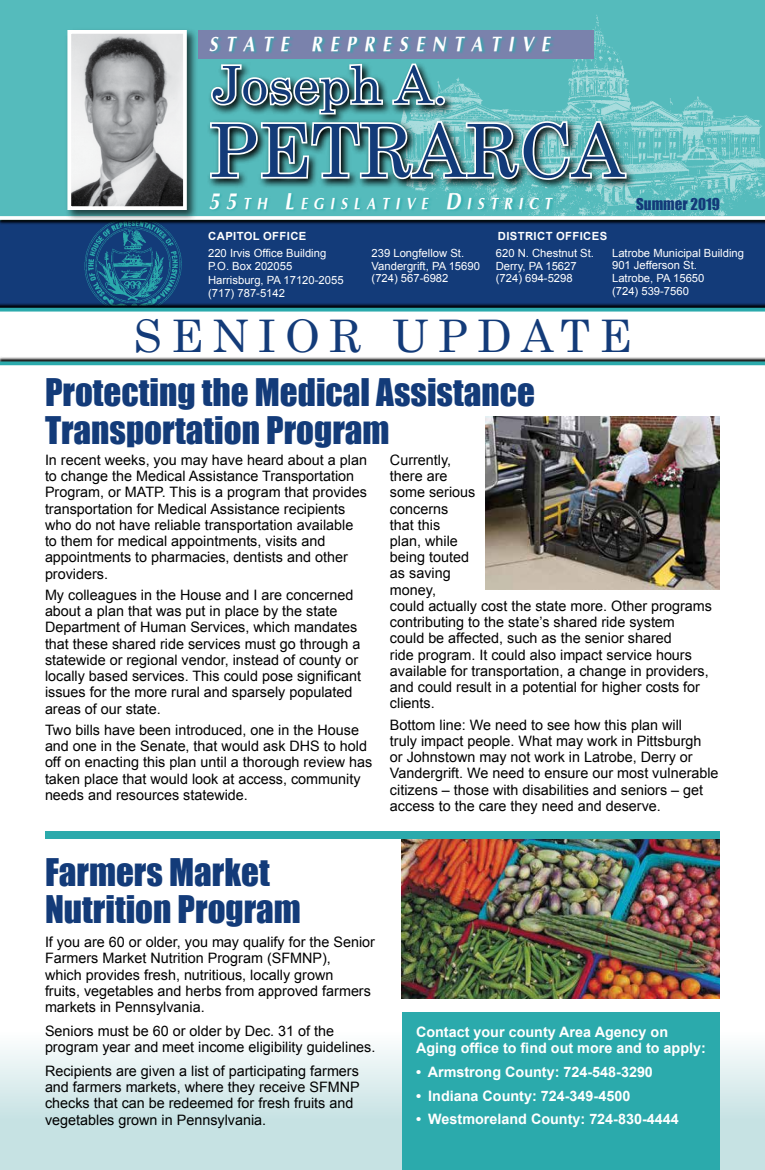
<style>
.page{position:relative;width:765px;height:1170px;background:#fff}
.page>*{position:absolute;margin:0;border:0;box-sizing:border-box;transform-origin:0 0}
.t1{font:73.38px "Century";color:#133b79}
.t2{font:51.38px "Century";color:#133b79;scale:1.04 1}
.t3{font:45px "Century";letter-spacing:.2em;color:#133b79}
.t4{font:35px/37.5px "Impact";color:#133b79}
.t5{font:italic 700 20.75px "Optimum";letter-spacing:.445em;color:#fff;scale:.85 1}
.t6{font:italic 700 16.12px "Optimum";letter-spacing:.445em;color:#fff;scale:.85 1}
.t7{font:15px "Impact";color:#133b79}
.t8{font:14.38px/16.2px "Arial";color:#000}
.t9{font:700 14.38px/16.2px "Arial";color:#fff}
.t10{font:11.25px/12.5px "Arial";color:#fff}
.t11{font:700 11.25px "Arial";letter-spacing:.035em;color:#fff}
.s1{font-size:23px}
</style>
<div class="page">
<div style="left:0;top:1021px;width:765px;height:149px;background:linear-gradient(to bottom,#fdfefe,#b8dbdc)"></div>
<img style="left:402px;top:839px;width:318px;height:160px">
<div style="left:402px;top:1012px;width:318px;height:158px;background:#2baaac"></div>
<div style="left:45px;top:831px;width:675px;height:8px;background:#2baaac"></div>
<div style="left:0;top:217px;width:765px;height:91px;background:#133b79"></div>
<div style="left:0;top:0;width:765px;height:221px;background:#55bbbc"></div>
<img style="left:383px;top:15px;width:382px;height:201px">
<div style="left:210px;top:192px;width:347px;height:20px;background:#2baaac;opacity:.75"></div>
<svg style="left:209px;top:119px;width:428px;height:71px"></svg>
<svg style="left:209px;top:61px;width:419px;height:121px"></svg>
<img style="left:84px;top:225px;width:98px;height:78px">
<div style="left:198px;top:30px;width:396px;height:28px;background:#7a82ac"></div>
<div style="left:210px;top:36px;width:345px;height:18px;background:#2baaac;opacity:.75"></div>
<svg style="left:1px;top:220px;width:764px;height:5px"></svg>
<svg style="left:1px;top:216px;width:764px;height:4px;background:#f1f4f5"></svg>
<div style="left:65px;top:27px;width:133px;height:194px;background:#000;opacity:.65"></div>
<img style="left:72px;top:35px;width:110px;height:170px">
<div style="left:67px;top:30px;width:120px;height:180px;border:4px solid #fff"></div>
<svg style="left:1px;top:303px;width:764px;height:5px"></svg>
<svg style="left:1px;top:308px;width:764px;height:4px;background:#42b3b5"></svg>
<svg style="left:1px;top:357px;width:764px;height:5px;background:#6f7c7c"></svg>
<hr style="left:0;top:362px;width:765px;height:3px;background:#2baaac">
<hr style="left:0;top:0;width:1px;height:377px;background:#fff">
<img style="left:486px;top:416px;width:234px;height:174px">
<h3 class="t5" style="left:209px;top:31px;width:402px">STATE REPRESENTATIVE</h3>
<h2 class="t2" style="left:212px;top:41px;width:228px">Joseph A.</h2>
<h1 class="t1" style="left:209px;top:89px;width:417px">PETRARCA</h1>
<p class="t6" style="left:209px;top:194px;width:405px"><span class="s1">55</span>TH <span class="s1">L</span>EGISLATIVE <span class="s1">D</span>ISTRICT</p>
<p class="t7" style="left:636px;top:192px;width:85px">Summer 2019</p>
<p class="t11" style="left:498px;top:228px;width:111px">DISTRICT OFFICES</p>
<p class="t11" style="left:208px;top:228px;width:100px">CAPITOL OFFICE</p>
<p class="t10" style="left:208px;top:246px;width:137px;line-height:13.5px">220 Irvis Office Building<br>P.O. Box 202055<br>Harrisburg, PA 17120-2055 (717) 787-5142</p>
<p class="t10" style="left:496px;top:247px;width:100px">620 N. Chestnut St.<br>Derry, PA 15627 (724) 694-5298</p>
<p class="t10" style="left:612px;top:246px;width:133px;line-height:12.9px">Latrobe Municipal Building<br>901 Jefferson St.<br>Latrobe, PA 15650<br>(724) 539-7560</p>
<p class="t10" style="left:372px;top:247px;width:110px">239 Longfellow St.<br>Vandergrift, PA 15690 (724) 567-6982</p>
<h3 class="t3" style="left:133px;top:298px;width:500px">SENIOR UPDATE</h3>
<h3 class="t4" style="left:45px;top:373px;width:491px">Protecting the Medical Assistance<br>Transportation Program</h3>
<p class="t8" style="left:45px;top:452px;width:324px">In recent weeks, you may have heard about a plan to change the Medical Assistance Transportation Program, or MATP. This is a program that provides transportation for Medical Assistance recipients who do not have reliable transportation available to them for medical appointments, visits and appointments to pharmacies, dentists and other providers.</p>
<p class="t8" style="left:45px;top:587px;width:318px">My colleagues in the House and I are concerned about a plan that was put in place by the state Department of Human Services, which mandates that these shared ride services must go through a statewide or regional vendor, instead of county or locally based services. This could pose significant issues for the more rural and sparsely populated areas of our state.</p>
<p class="t8" style="left:45px;top:722px;width:329px">Two bills have been introduced, one in the House and one in the Senate, that would ask DHS to hold off on enacting this plan until a thorough review has taken place that would look at access, community needs and resources statewide.</p>
<p class="t8" style="left:390px;top:452px;width:323px">Currently,<br>there are<br>some serious<br>concerns<br>that this<br>plan, while<br>being touted<br>as saving<br>money,<br>could actually cost the state more. Other programs contributing to the state’s shared ride system could be affected, such as the senior shared<br>ride program. It could also impact service hours available for transportation, a change in providers, and could result in a potential for higher costs for clients.</p>
<p class="t8" style="left:390px;top:716px;width:330px">Bottom line: We need to see how this plan will<br>truly impact people. What may work in Pittsburgh<br>or Johnstown may not work in Latrobe, Derry or Vandergrift. We need to ensure our most vulnerable citizens – those with disabilities and seniors – get access to the care they need and deserve.</p>
<h3 class="t4" style="left:45px;top:853px;width:257px">Farmers Market<br>Nutrition Program</h3>
<p class="t8" style="left:45px;top:934px;width:331px">If you are 60 or older, you may qualify for the Senior Farmers Market Nutrition Program (SFMNP),<br>which provides fresh, nutritious, locally grown<br>fruits, vegetables and herbs from approved farmers markets in Pennsylvania.</p>
<p class="t8" style="left:45px;top:1023px;width:332px">Seniors must be 60 or older by Dec. 31 of the program year and meet income eligibility guidelines.</p>
<p class="t8" style="left:45px;top:1063px;width:316px">Recipients are given a list of participating farmers and farmers markets, where they receive SFMNP checks that can be redeemed for fresh fruits and vegetables grown in Pennsylvania.</p>
<p class="t9" style="left:416px;top:1024px;width:291px">Contact your county Area Agency on<br>Aging office to find out more and to apply:</p>
<p class="t9" style="left:416px;top:1064px;width:238px">• Armstrong County: 724-548-3290</p>
<p class="t9" style="left:416px;top:1088px;width:216px">• Indiana County: 724-349-4500</p>
<p class="t9" style="left:416px;top:1111px;width:264px">• Westmoreland County: 724-830-4444</p>
</div>
